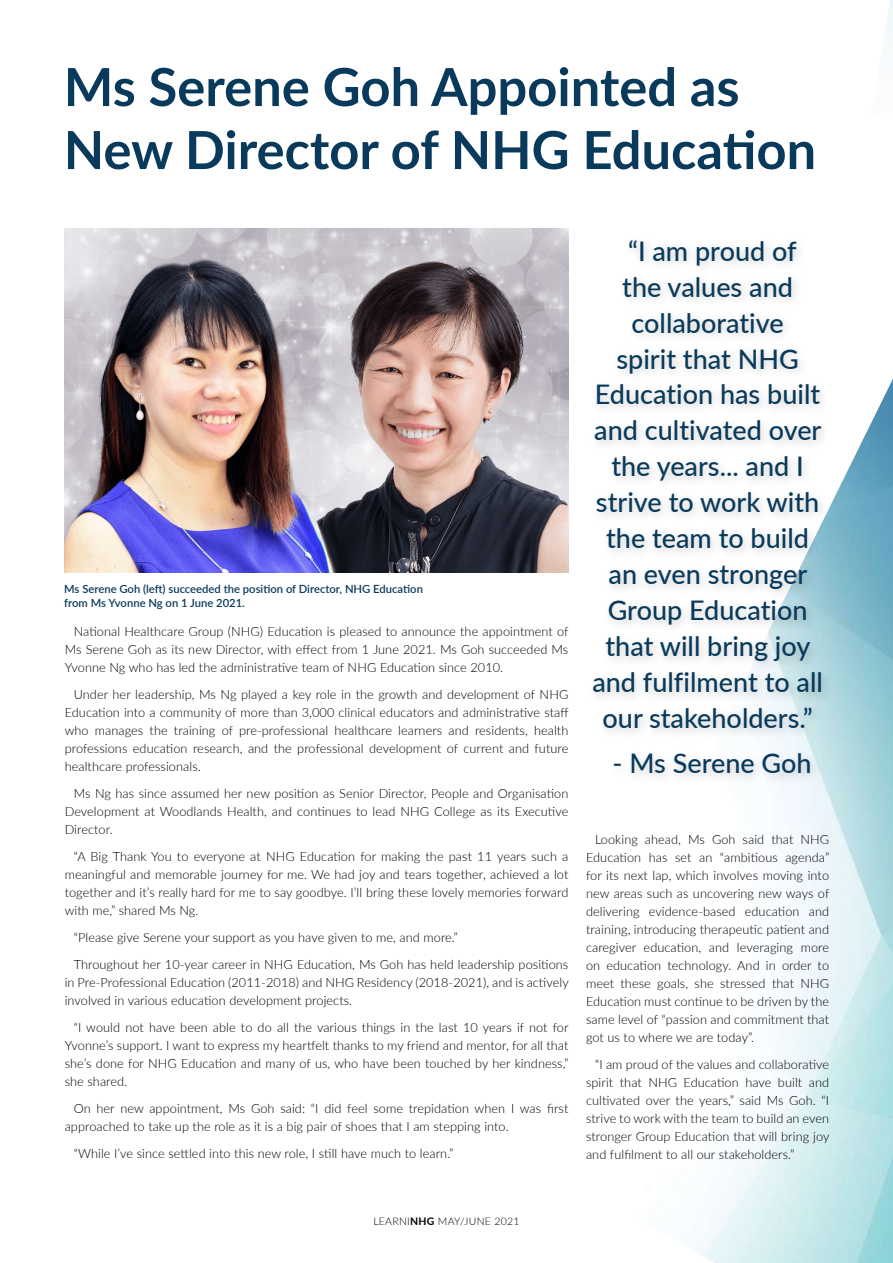
<style>
.page{position:relative;width:893px;height:1263px;background:#fff}
.page>*{position:absolute;margin:0;border:0;box-sizing:border-box;transform-origin:0 0}
.t1{font:700 52.5px/63px "Lato";color:#093a5b}
.t2{font:500 27px/36px "Lato";color:#093a5b;text-align:center}
.t3{font:300 12.75px/18px "Lato";letter-spacing:.005em;color:#000;text-align:justify}
.t4{font:600 11.25px/14.2px "Lato";color:#093a5b}
.t5{font:300 10.5px "Lato";letter-spacing:.025em;color:#000}
.s1{font-weight:700}
</style>
<div class="page">
<img style="left:568px;top:379px;width:325px;height:884px">
<img style="left:64px;top:228px;width:504px;height:345px">
<div style="left:587px;top:235px;width:246px;height:550px;background:#000;opacity:.2"></div>
<h1 class="t1" style="left:64px;top:53px;width:754px">Ms Serene Goh Appointed as<br>New Director of NHG Education</h1>
<p class="t4" style="left:64px;top:581px;width:360px">Ms Serene Goh (left) succeeded the position of Director, NHG Education from Ms Yvonne Ng on 1 June 2021.</p>
<p class="t3" style="left:65px;top:622px;width:505px;text-indent:9px">National Healthcare Group (NHG) Education is pleased to announce the appointment of Ms Serene Goh as its new Director, with effect from 1 June 2021. Ms Goh succeeded Ms Yvonne Ng who has led the administrative team of NHG Education since 2010.</p>
<p class="t3" style="left:65px;top:685px;width:505px;text-indent:9px">Under her leadership, Ms Ng played a key role in the growth and development of NHG Education into a community of more than 3,000 clinical educators and administrative staff who manages the training of pre-professional healthcare learners and residents, health professions education research, and the professional development of current and future healthcare professionals.</p>
<p class="t3" style="left:65px;top:784px;width:505px;text-indent:9px">Ms Ng has since assumed her new position as Senior Director, People and Organisation Development at Woodlands Health, and continues to lead NHG College as its Executive Director.</p>
<p class="t3" style="left:65px;top:847px;width:505px;text-indent:9px">“A Big Thank You to everyone at NHG Education for making the past 11 years such a meaningful and memorable journey for me. We had joy and tears together, achieved a lot together and it’s really hard for me to say goodbye. I’ll bring these lovely memories forward with me,” shared Ms Ng.</p>
<p class="t3" style="left:74px;top:923px;width:496px;line-height:27px">“Please give Serene your support as you have given to me, and more.”<br>Throughout her 10-year career in NHG Education, Ms Goh has held leadership positions</p>
<p class="t3" style="left:65px;top:973px;width:505px">in Pre-Professional Education (2011-2018) and NHG Residency (2018-2021), and is actively involved in various education development projects.</p>
<p class="t3" style="left:65px;top:1018px;width:505px;text-indent:9px">“I would not have been able to do all the various things in the last 10 years if not for Yvonne’s support. I want to express my heartfelt thanks to my friend and mentor, for all that she’s done for NHG Education and many of us, who have been touched by her kindness,” she shared.</p>
<p class="t3" style="left:65px;top:1099px;width:505px;text-indent:9px">On her new appointment, Ms Goh said: “I did feel some trepidation when I was first approached to take up the role as it is a big pair of shoes that I am stepping into.</p>
<p class="t3" style="left:74px;top:1144px;width:381px">“While I’ve since settled into this new role, I still have much to learn.”</p>
<p class="t2" style="left:592px;top:232px;width:232px">“I am proud of<br>the values and collaborative<br>spirit that NHG<br>Education has built and cultivated over the years... and I strive to work with the team to build an even stronger<br>Group Education that will bring joy and fulfilment to all our stakeholders.”</p>
<h2 class="t2" style="left:613px;top:744px;width:201px">- Ms Serene Goh</h2>
<p class="t3" style="left:586px;top:830px;width:245px;text-indent:9px">Looking ahead, Ms Goh said that NHG Education has set an “ambitious agenda” for its next lap, which involves moving into new areas such as uncovering new ways of delivering evidence-based education and training, introducing therapeutic patient and caregiver education, and leveraging more on education technology. And in order to meet these goals, she stressed that NHG Education must continue to be driven by the same level of “passion and commitment that got us to where we are today”.</p>
<p class="t3" style="left:586px;top:1055px;width:245px;text-indent:9px">“I am proud of the values and collaborative spirit that NHG Education have built and cultivated over the years,” said Ms Goh. “I strive to work with the team to build an even stronger Group Education that will bring joy and fulfilment to all our stakeholders.”</p>
<p class="t5" style="left:373px;top:1214px;width:148px">LEARNI<span class="s1">NHG</span> MAY/JUNE 2021</p>
</div>
